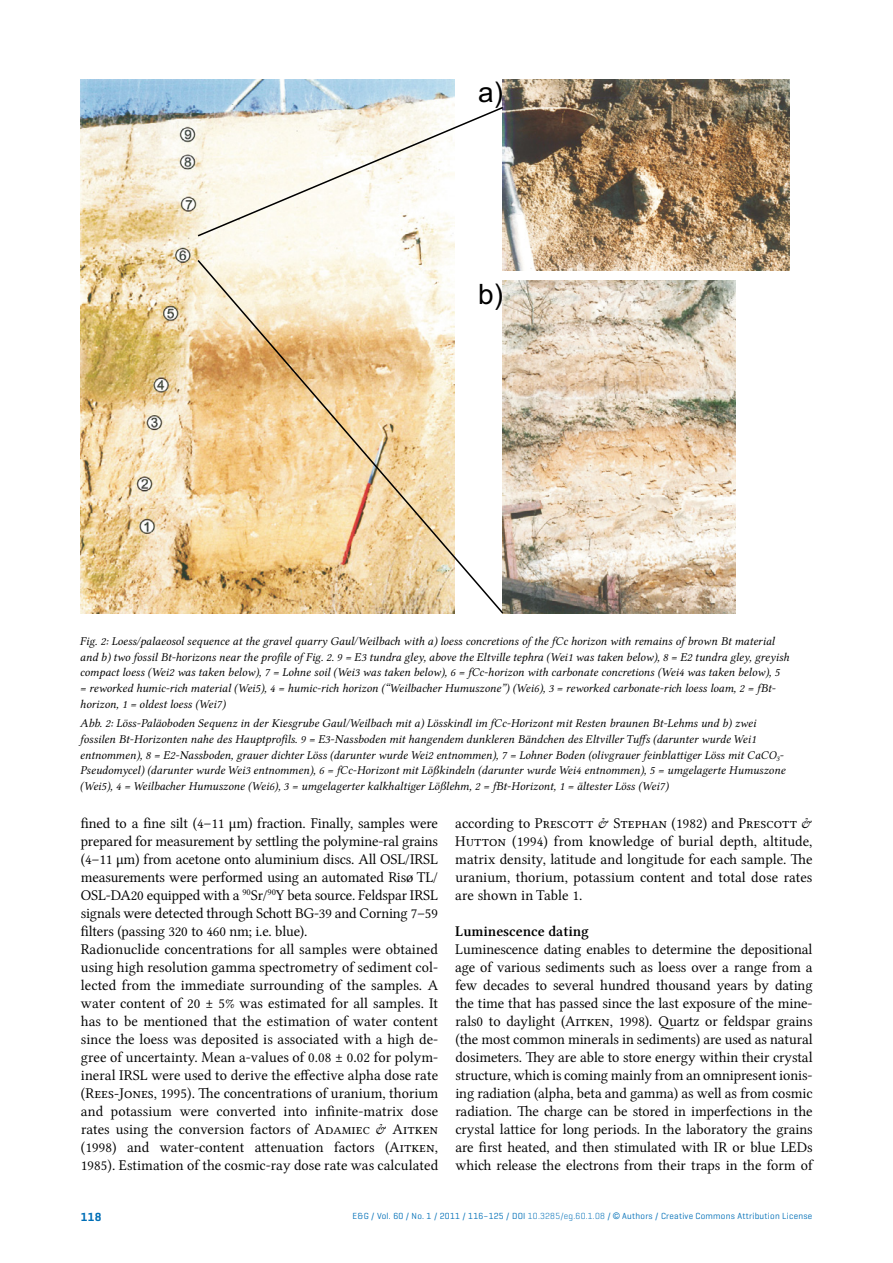
<style>
.page{position:relative;width:893px;height:1263px;background:#fff}
.page>*{position:absolute;margin:0;border:0;box-sizing:border-box;transform-origin:0 0}
.t1{font:28.05px "Arial";color:#000}
.t2{font:15px/18px "Lin Libertine O";letter-spacing:.005em;color:#000;text-align:justify}
.t3{font:15px "Lin Libertine OB";color:#000}
.t4{font:12px/15.6px "Lin Libertine OI";color:#000}
.t5{font:600 12px "Geogrotesque";color:#006fb7}
.t6{font:9px "Geogrotesque";letter-spacing:.025em;color:#006fb7}
.s1{font-weight:300}
.s2{font-family:"Arial"}
</style>
<div class="page">
<img style="left:81px;top:79px;width:373px;height:534px">
<img style="left:503px;top:79px;width:287px;height:192px">
<img style="left:505px;top:280px;width:230px;height:333px">
<svg style="left:196px;top:258px;width:309px;height:356px"></svg>
<svg style="left:196px;top:106px;width:309px;height:132px"></svg>
<h1 class="t1" style="left:478px;top:74px;width:26px">a)</h1>
<h1 class="t1" style="left:478px;top:276px;width:26px">b)</h1>
<p class="t4" style="left:80px;top:634px;width:711px">Fig. 2: Loess/palaeosol sequence at the gravel quarry Gaul/Weilbach with a) loess concretions of the fCc horizon with remains of brown Bt material and b) two fossil Bt-horizons near the profile of Fig. 2. 9 = E3 tundra gley, above the Eltville tephra (Wei1 was taken below), 8 = E2 tundra gley, greyish compact loess (Wei2 was taken below), 7 = Lohne soil (Wei3 was taken below), 6 = fCc-horizon with carbonate concretions (Wei4 was taken below), 5<br>= reworked humic-rich material (Wei5), 4 = humic-rich horizon (“Weilbacher Humuszone”) (Wei6), 3 = reworked carbonate-rich loess loam, 2 = fBt&shy;horizon, 1 = oldest loess (Wei7)</p>
<p class="t4" style="left:80px;top:716px;width:707px">Abb. 2: Löss-Paläoboden Sequenz in der Kiesgrube Gaul/Weilbach mit a) Lösskindl im fCc-Horizont mit Resten braunen Bt-Lehms und b) zwei fossilen Bt-Horizonten nahe des Hauptprofils. 9 = E3-Nassboden mit hangendem dunkleren Bändchen des Eltviller Tuffs (darunter wurde Wei1 entnommen), 8 = E2-Nassboden, grauer dichter Löss (darunter wurde Wei2 entnommen), 7 = Lohner Boden (olivgrauer feinblattiger Löss mit CaCO<sub>3</sub>- Pseudomycel) (darunter wurde Wei3 entnommen), 6 = fCc-Horizont mit Lößkindeln (darunter wurde Wei4 entnommen), 5 = umgelagerte Humuszone (Wei5), 4 = Weilbacher Humuszone (Wei6), 3 = umgelagerter kalkhaltiger Lößlehm, 2 = fBt-Horizont, 1 = ältester Löss (Wei7)</p>
<p class="t2" style="left:81px;top:814px;width:359px;text-align:left">fined to a fine silt (4–11 μm) fraction. Finally, samples were prepared for measurement by settling the polymine-ral grains (4–11 μm) from acetone onto aluminium discs. All OSL/IRSL measurements were performed using an automated Risø TL/ OSL-DA20 equipped with a <sup>90</sup>Sr/<sup>90</sup>Y beta source. Feldspar IRSL signals were detected through Schott BG-39 and Corning 7–59 filters (passing 320 to 460 nm; i.e. blue).<br>Radionuclide concentrations for all samples were obtained using high resolution gamma spectrometry of sediment col&shy;lected from the immediate surrounding of the samples. A water content of 20 ± 5% was estimated for all samples. It has to be mentioned that the estimation of water content since the loess was deposited is associated with a high de&shy;gree of uncertainty. Mean a-values of 0.08 ± 0.02 for polym&shy;ineral IRSL were used to derive the effective alpha dose rate (Rees-Jones, 1995). The concentrations of uranium, thorium and potassium were converted into infinite-matrix dose rates using the conversion factors of Adamiec &amp; Aitken (1998) and water-content attenuation factors (Aitken, 1985). Estimation of the cosmic-ray dose rate was calculated</p>
<p class="t2" style="left:455px;top:814px;width:359px">according to Prescott &amp; Stephan (1982) and Prescott &amp; Hutton (1994) from knowledge of burial depth, altitude, matrix density, latitude and longitude for each sample. The uranium, thorium, potassium content and total dose rates are shown in Table 1.</p>
<p class="t3" style="left:455px;top:923px;width:135px">Luminescence dating</p>
<p class="t2" style="left:455px;top:940px;width:359px">Luminescence dating enables to determine the depositional age of various sediments such as loess over a range from a few decades to several hundred thousand years by dating the time that has passed since the last exposure of the mine&shy;rals0 to daylight (Aitken, 1998). Quartz or feldspar grains (the most common minerals in sediments) are used as natural dosimeters. They are able to store energy within their crystal structure, which is coming mainly from an omnipresent ionis&shy;ing radiation (alpha, beta and gamma) as well as from cosmic radiation. The charge can be stored in imperfections in the crystal lattice for long periods. In the laboratory the grains are first heated, and then stimulated with IR or blue LEDs which release the electrons from their traps in the form of</p>
<p class="t5" style="left:81px;top:1209px;width:22px">118</p>
<p class="t6" style="left:352px;top:1210px;width:461px">E&amp;G / Vol. 60 / No. 1 / 2011 / 116–125 / DOI <span class="s1">10.3285/eg.60.1.08</span> / <span class="s2">©</span> Authors / Creative Commons Attribution License</p>
</div>
